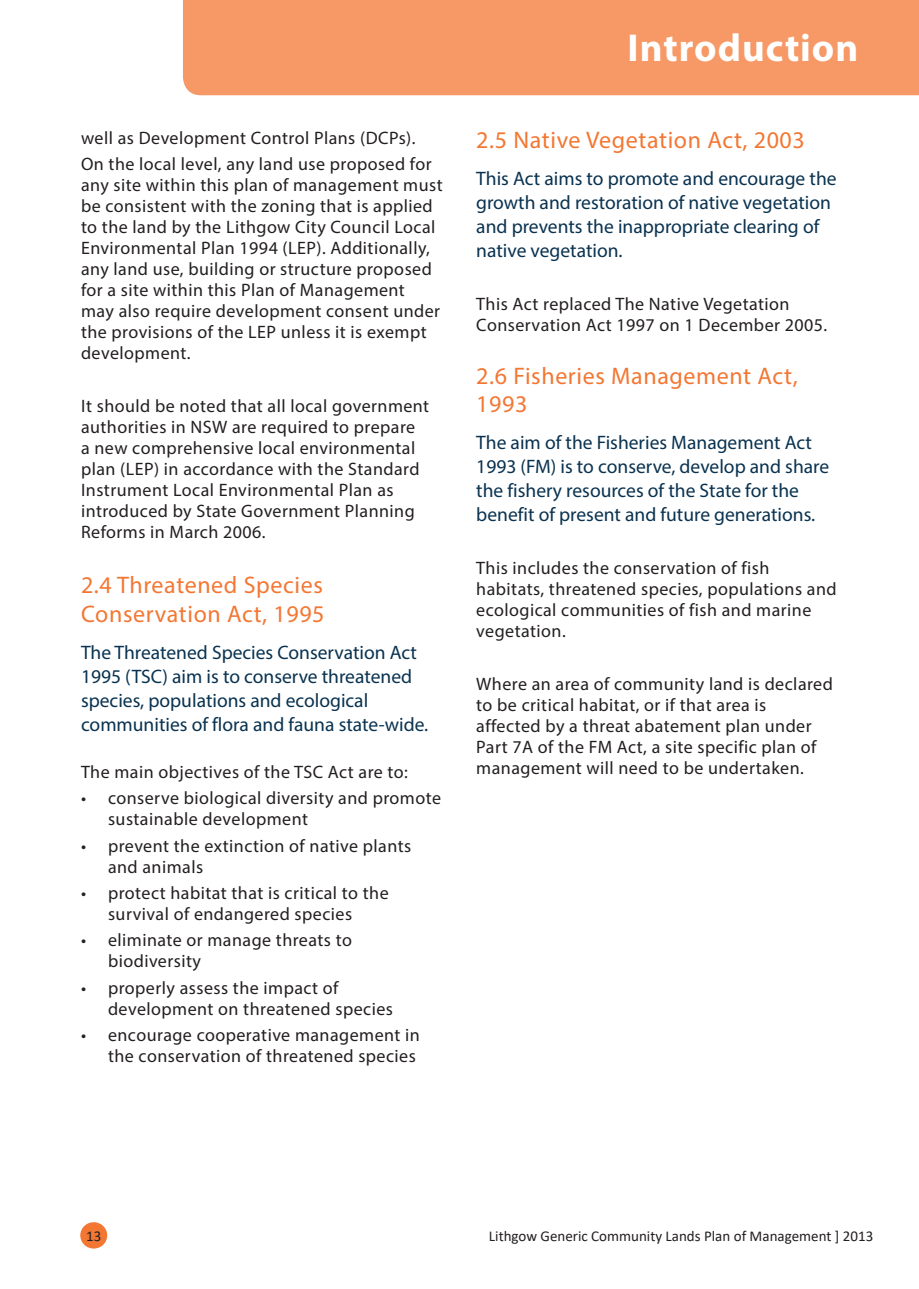
<style>
.page{position:relative;width:919px;height:1289px;background:#fff}
.page>*{position:absolute;margin:0;border:0;box-sizing:border-box;transform-origin:0 0}
.t1{font:700 39px "Myriad Pro";letter-spacing:.025em;color:#fff}
._02_heading{font:24px/28.8px "Myriad Pro";letter-spacing:.025em;color:#f37733}
.normal_paragraph_blu{font:19.5px/24px "Myriad Pro";color:#093250}
._04_body_text{font:18px/21px "Myriad Pro";letter-spacing:.025em;color:#231f20}
.normal_paragraph_blu-2{font:18px "Myriad Pro";letter-spacing:.025em;color:#231f20}
.t2{font:15px "Calibri";color:#231f20}
</style>
<div class="page">
<div style="left:183px;top:0;width:735px;height:95px;background:#f69966"></div>
<div style="left:80px;top:1222px;width:27px;height:26px;background:#f37733;border-radius:50%"></div>
<p class="_04_body_text" style="left:81px;top:127px;width:336px">well as Development Control Plans (DCPs).</p>
<p class="_04_body_text" style="left:81px;top:153px;width:363px">On the local level, any land use proposed for any site within this plan of management must be consistent with the zoning that is applied to the land by the Lithgow City Council Local Environmental Plan 1994 (LEP). Additionally, any land use, building or structure proposed for a site within this Plan of Management<br>may also require development consent under the provisions of the LEP unless it is exempt development.</p>
<p class="_04_body_text" style="left:81px;top:395px;width:350px">It should be noted that all local government authorities in NSW are required to prepare<br>a new comprehensive local environmental plan (LEP) in accordance with the Standard Instrument Local Environmental Plan as introduced by State Government Planning Reforms in March 2006.</p>
<p class="_02_heading" style="left:81px;top:570px;width:245px">2.4 Threatened Species<br>Conservation Act, 1995</p>
<p class="normal_paragraph_blu" style="left:81px;top:639px;width:349px">The Threatened Species Conservation Act 1995 (TSC) aim is to conserve threatened species, populations and ecological communities of flora and fauna state-wide.</p>
<p class="normal_paragraph_blu-2" style="left:81px;top:760px;width:328px">The main objectives of the TSC Act are to:</p>
<p class="_04_body_text" style="left:108px;top:787px;width:334px;text-indent:-27px">• conserve biological diversity and promote sustainable development</p>
<p class="_04_body_text" style="left:108px;top:834px;width:305px;text-indent:-27px">• prevent the extinction of native plants and animals</p>
<p class="_04_body_text" style="left:81px;top:882px;width:309px;text-align:center">• protect habitat that is critical to the survival of endangered species</p>
<p class="_04_body_text" style="left:108px;top:929px;width:245px;text-indent:-27px">• eliminate or manage threats to biodiversity</p>
<p class="_04_body_text" style="left:108px;top:976px;width:286px;text-indent:-27px">• properly assess the impact of development on threatened species</p>
<p class="_04_body_text" style="left:81px;top:1024px;width:340px;text-align:right">• encourage cooperative management in the conservation of threatened species</p>
<p class="t1" style="left:627px;top:23px;width:232px">Introduction</p>
<p class="_02_heading" style="left:476px;top:125px;width:330px">2.5 Native Vegetation Act, 2003</p>
<p class="normal_paragraph_blu" style="left:476px;top:166px;width:362px">This Act aims to promote and encourage the growth and restoration of native vegetation and prevents the inappropriate clearing of native vegetation.</p>
<p class="_04_body_text" style="left:476px;top:293px;width:352px">This Act replaced The Native Vegetation<br>Conservation Act 1997 on 1 December 2005.</p>
<p class="_02_heading" style="left:476px;top:361px;width:323px">2.6 Fisheries Management Act,<br>1993</p>
<p class="normal_paragraph_blu" style="left:476px;top:430px;width:354px">The aim of the Fisheries Management Act 1993 (FM) is to conserve, develop and share the fishery resources of the State for the benefit of present and future generations.</p>
<p class="_04_body_text" style="left:476px;top:557px;width:362px">This includes the conservation of fish habitats, threatened species, populations and ecological communities of fish and marine vegetation.</p>
<p class="_04_body_text" style="left:476px;top:672px;width:358px">Where an area of community land is declared to be critical habitat, or if that area is affected by a threat abatement plan under Part 7A of the FM Act, a site specific plan of management will need to be undertaken.</p>
<p class="t2" style="left:86px;top:1225px;width:17px">13</p>
<p class="t2" style="left:489px;top:1225px;width:386px">Lithgow Generic Community Lands Plan of Management ] 2013</p>
</div>
